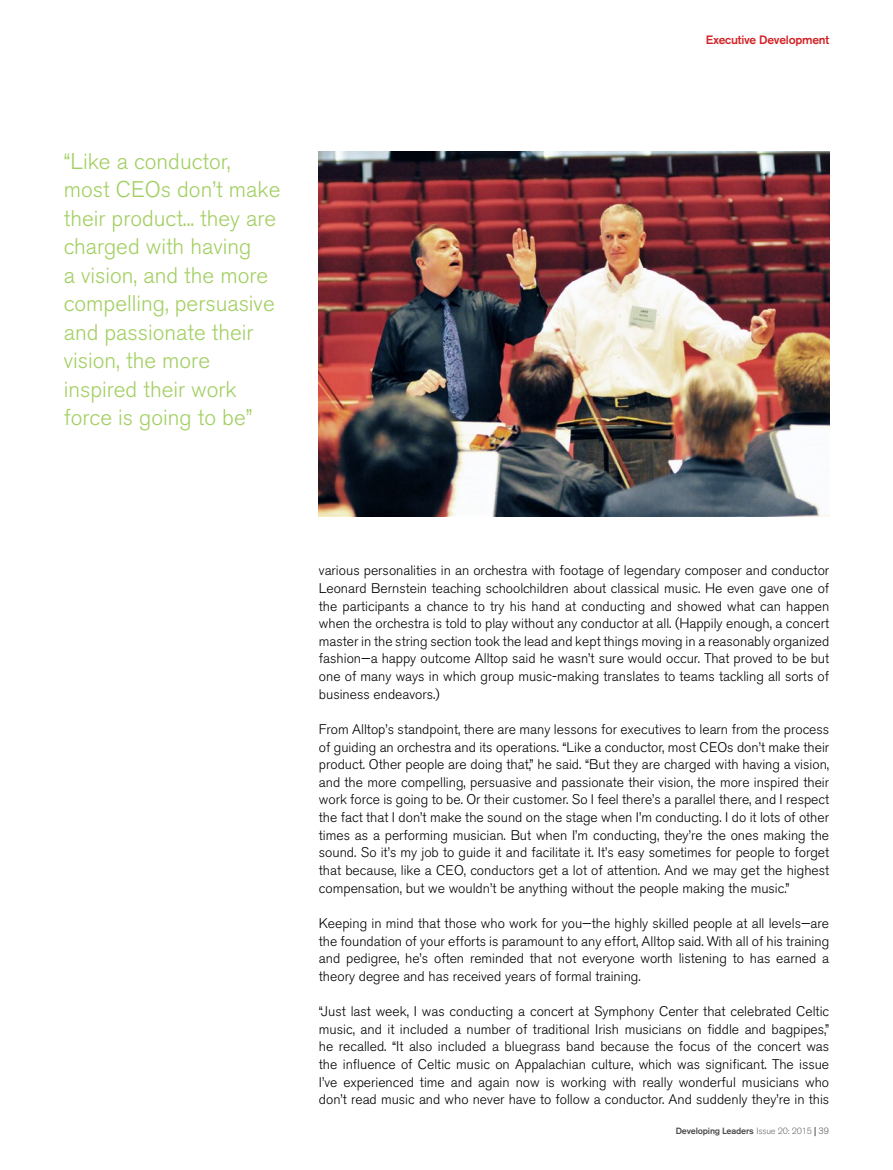
<style>
.page{position:relative;width:893px;height:1170px;background:#fff}
.page>*{position:absolute;margin:0;border:0;box-sizing:border-box;transform-origin:0 0}
.t1{font:300 22.5px/28.5px "Akzidenz Grotesk BE";color:#a3cf62}
.t2{font:300 13.8px/17.5px "Akzidenz Grotesk BE";color:#000;text-align:justify}
.t3{font:500 12px "Akzidenz Grotesk BE";letter-spacing:-.02em;color:#d42327}
.t4{font:500 9px "Akzidenz Grotesk BE";letter-spacing:-.02em;color:#4d4d4f}
.s1{font-weight:300;color:#6d6e71}
.s2{font-family:"Bliss 2";font-weight:300;color:#000}
.s3{font-weight:300;color:#58595b}
</style>
<div class="page">
<img style="left:319px;top:152px;width:510px;height:364px">
<h1 class="t1" style="left:64px;top:147px;width:218px">“Like a conductor, most CEOs don’t make their product... they are charged with having<br>a vision, and the more compelling, persuasive and passionate their vision, the more inspired their work force is going to be”</h1>
<p class="t3" style="left:706px;top:33px;width:125px">Executive Development</p>
<p class="t2" style="left:319px;top:562px;width:512px">various personalities in an orchestra with footage of legendary composer and conductor Leonard Bernstein teaching schoolchildren about classical music. He even gave one of the participants a chance to try his hand at conducting and showed what can happen when the orchestra is told to play without any conductor at all. (Happily enough, a concert master in the string section took the lead and kept things moving in a reasonably organized fashion—a happy outcome Alltop said he wasn’t sure would occur. That proved to be but one of many ways in which group music-making translates to teams tackling all sorts of business endeavors.)</p>
<p class="t2" style="left:319px;top:720px;width:512px">From Alltop’s standpoint, there are many lessons for executives to learn from the process of guiding an orchestra and its operations. “Like a conductor, most CEOs don’t make their product. Other people are doing that,” he said. “But they are charged with having a vision, and the more compelling, persuasive and passionate their vision, the more inspired their work force is going to be. Or their customer. So I feel there’s a parallel there, and I respect the fact that I don’t make the sound on the stage when I’m conducting. I do it lots of other times as a performing musician. But when I’m conducting, they’re the ones making the sound. So it’s my job to guide it and facilitate it. It’s easy sometimes for people to forget that because, like a CEO, conductors get a lot of attention. And we may get the highest compensation, but we wouldn’t be anything without the people making the music.”</p>
<p class="t2" style="left:319px;top:914px;width:512px">Keeping in mind that those who work for you—the highly skilled people at all levels—are the foundation of your efforts is paramount to any effort, Alltop said. With all of his training and pedigree, he’s often reminded that not everyone worth listening to has earned a theory degree and has received years of formal training.</p>
<p class="t2" style="left:319px;top:1002px;width:512px">“Just last week, I was conducting a concert at Symphony Center that celebrated Celtic music, and it included a number of traditional Irish musicians on fiddle and bagpipes,” he recalled. “It also included a bluegrass band because the focus of the concert was the influence of Celtic music on Appalachian culture, which was significant. The issue I’ve experienced time and again now is working with really wonderful musicians who don’t read music and who never have to follow a conductor. And suddenly they’re in this</p>
<p class="t4" style="left:676px;top:1125px;width:155px">Developing Leaders <span class="s1">Issue 20: 2015</span> <span class="s2">|</span> <span class="s3">39</span></p>
</div>
